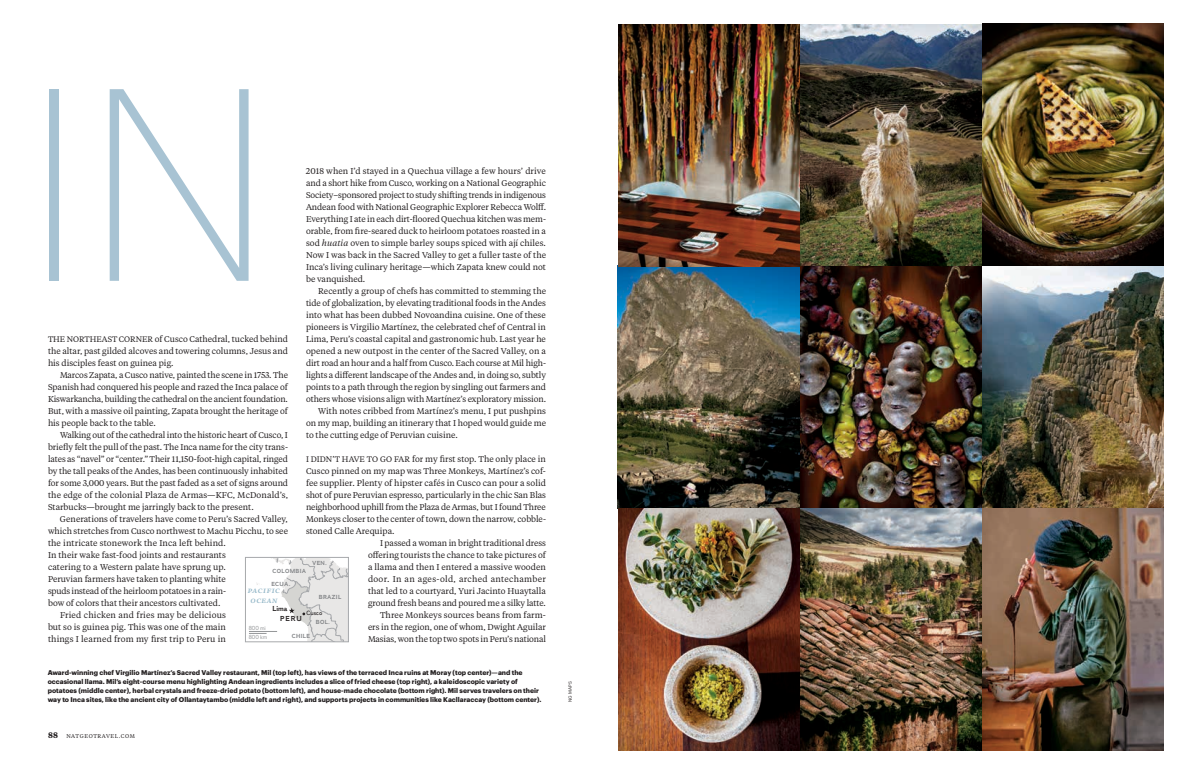
<style>
.page{position:relative;width:1188px;height:774px;background:#fff}
.page>*{position:absolute;margin:0;border:0;box-sizing:border-box;transform-origin:0 0}
.t1{font:200 268px "Graphik";color:#a8c3d3}
.t2{font:8.4px/12px "Grosvenor";color:#231f20;text-align:justify}
.t3{font:8.4px "Grosvenor";letter-spacing:-.02em;color:#231f20}
.t4{font:8.4px "Grosvenor";letter-spacing:.03em;color:#231f20}
.t5{font:800 8px "Nat Geo Neo Gothic";letter-spacing:.05em;color:#231f20}
.t6{font:700 6.8px/9px "Graphik";color:#231f20}
.t7{font:800 6.5px "Nat Geo Neo Gothic";letter-spacing:.05em;color:#808285}
.t8{font:800 6.5px/10px "Nat Geo Caption";letter-spacing:.1em;color:#95b8c9;text-align:center}
.t9{font:6.5px "Nat Geo Neo Gothic";color:#231f20}
.t10{font:5.6px/9.2px "Geograph";color:#949698}
.t11{font:5.5px "Grosvenor";letter-spacing:.1em;color:#231f20}
.t12{font:4.5px "Graphik";letter-spacing:.03em;color:#231f20}
.s1{font-style:italic}
.s2{font-size:8px}
.s3{font-size:5.1px}
.s4{font-weight:700;font-size:8px}
</style>
<div class="page">
<img style="left:618px;top:24px;width:546px;height:726px">
<div style="left:245px;top:557px;width:104px;height:85px;border:1px solid #a7a9ac"></div>
<svg style="left:249px;top:557px;width:99px;height:85px"></svg>
<h1 class="t1" style="left:22px;top:-8px;width:253px">IN</h1>
<p class="t2" style="left:306px;top:165px;width:242px">2018 when I’d stayed in a Quechua village a few hours’ drive and a short hike from Cusco, working on a National Geographic Society–sponsored project to study shifting trends in indigenous Andean food with National Geographic Explorer Rebecca Wolff.<br>Everything I ate in each dirt-floored Quechua kitchen was mem&shy;orable, from fire-seared duck to heirloom potatoes roasted in a sod <span class="s1">huatia</span> oven to simple barley soups spiced with ají chiles.<br>Now I was back in the Sacred Valley to get a fuller taste of the Inca’s living culinary heritage—which Zapata knew could not be vanquished.</p>
<p class="t2" style="left:318px;top:285px;width:230px">Recently a group of chefs has committed to stemming the</p>
<p class="t2" style="left:306px;top:297px;width:241px">tide of globalization, by elevating traditional foods in the Andes</p>
<p class="t2" style="left:306px;top:309px;width:241px">into what has been dubbed Novoandina cuisine. One of these</p>
<p class="t2" style="left:306px;top:321px;width:241px">pioneers is Virgilio Martínez, the celebrated chef of Central in</p>
<p class="t2" style="left:306px;top:333px;width:241px">Lima, Peru’s coastal capital and gastronomic hub. Last year he</p>
<p class="t2" style="left:306px;top:345px;width:242px">opened a new outpost in the center of the Sacred Valley, on a</p>
<p class="t2" style="left:306px;top:357px;width:242px">dirt road an hour and a half from Cusco. Each course at Mil high-</p>
<p class="t2" style="left:306px;top:369px;width:242px">lights a different landscape of the Andes and, in doing so, subtly</p>
<p class="t2" style="left:306px;top:381px;width:241px">points to a path through the region by singling out farmers and</p>
<p class="t2" style="left:306px;top:393px;width:242px">others whose visions align with Martínez’s exploratory mission.</p>
<p class="t2" style="left:318px;top:405px;width:229px">With notes cribbed from Martínez’s menu, I put pushpins</p>
<p class="t2" style="left:306px;top:417px;width:242px">on my map, building an itinerary that I hoped would guide me</p>
<p class="t2" style="left:306px;top:429px;width:153px">to the cutting edge of Peruvian cuisine.</p>
<p class="t2" style="left:306px;top:453px;width:242px"><span class="s2">I DIDN’T HAVE TO GO FAR</span> for my first stop. The only place in</p>
<p class="t2" style="left:306px;top:465px;width:242px">Cusco pinned on my map was Three Monkeys, Martínez’s cof-</p>
<p class="t2" style="left:306px;top:477px;width:242px">fee supplier. Plenty of hipster cafés in Cusco can pour a solid</p>
<p class="t2" style="left:306px;top:489px;width:242px">shot of pure Peruvian espresso, particularly in the chic San Blas</p>
<p class="t2" style="left:306px;top:501px;width:241px">neighborhood uphill from the Plaza de Armas, but I found Three</p>
<p class="t2" style="left:306px;top:513px;width:242px">Monkeys closer to the center of town, down the narrow, cobble-</p>
<p class="t2" style="left:306px;top:525px;width:90px">stoned Calle Arequipa.</p>
<p class="t2" style="left:380px;top:537px;width:168px">I passed a woman in bright traditional dress</p>
<p class="t2" style="left:368px;top:549px;width:180px">offering tourists the chance to take pictures of</p>
<p class="t2" style="left:368px;top:561px;width:180px">a llama and then I entered a massive wooden</p>
<p class="t4" style="left:368px;top:573px;width:180px">door. In an ages-old, arched antechamber</p>
<p class="t2" style="left:368px;top:585px;width:179px">that led to a courtyard, Yuri Jacinto Huaytalla</p>
<p class="t2" style="left:368px;top:597px;width:179px">ground fresh beans and poured me a silky latte.</p>
<p class="t2" style="left:380px;top:609px;width:168px">Three Monkeys sources beans from farm-</p>
<p class="t2" style="left:368px;top:621px;width:180px">ers in the region, one of whom, Dwight Aguilar</p>
<p class="t2" style="left:368px;top:633px;width:179px">Masias, won the top two spots in Peru’s national</p>
<p class="t6" style="left:48px;top:667px;width:495px">Award-winning chef Virgilio Martínez’s Sacred Valley restaurant, Mil (top left), has views of the terraced Inca ruins at Moray (top center)—and the occasional llama. Mil’s eight-course menu highlighting Andean ingredients includes a slice of fried cheese (top right), a kaleidoscopic variety of potatoes (middle center), herbal crystals and freeze-dried potato (bottom left), and house-made chocolate (bottom right). Mil serves travelers on their way to Inca sites, like the ancient city of Ollantaytambo (middle left and right), and supports projects in communities like Kacllaraccay (bottom center).</p>
<p class="t2" style="left:48px;top:333px;width:241px"><span class="s2">THE NORTHEAST CORNER</span> of Cusco Cathedral, tucked behind the altar, past gilded alcoves and towering columns, Jesus and his disciples feast on guinea pig.</p>
<p class="t2" style="left:48px;top:369px;width:242px;text-indent:12px">Marcos Zapata, a Cusco native, painted the scene in 1753. The Spanish had conquered his people and razed the Inca palace of Kiswarkancha, building the cathedral on the ancient foundation.<br>But, with a massive oil painting, Zapata brought the heritage of his people back to the table.</p>
<p class="t2" style="left:48px;top:429px;width:242px;text-indent:12px">Walking out of the cathedral into the historic heart of Cusco, I briefly felt the pull of the past. The Inca name for the city trans&shy;lates as “navel” or “center.” Their 11,150-foot-high capital, ringed by the tall peaks of the Andes, has been continuously inhabited for some 3,000 years. But the past faded as a set of signs around the edge of the colonial Plaza de Armas—KFC, McDonald’s, Starbucks—brought me jarringly back to the present.</p>
<p class="t2" style="left:60px;top:513px;width:230px">Generations of travelers have come to Peru’s Sacred Valley,</p>
<p class="t2" style="left:48px;top:525px;width:242px">which stretches from Cusco northwest to Machu Picchu, to see</p>
<p class="t2" style="left:48px;top:537px;width:179px">the intricate stonework the Inca left behind.</p>
<p class="t2" style="left:48px;top:549px;width:179px">In their wake fast-food joints and restaurants</p>
<p class="t2" style="left:48px;top:561px;width:180px">catering to a Western palate have sprung up.</p>
<p class="t2" style="left:48px;top:573px;width:180px">Peruvian farmers have taken to planting white</p>
<p class="t3" style="left:48px;top:585px;width:180px">spuds instead of the heirloom potatoes in a rain-</p>
<p class="t2" style="left:48px;top:597px;width:174px">bow of colors that their ancestors cultivated.</p>
<p class="t2" style="left:60px;top:609px;width:168px">Fried chicken and fries may be delicious</p>
<p class="t2" style="left:48px;top:621px;width:179px">but so is guinea pig. This was one of the main</p>
<p class="t2" style="left:48px;top:633px;width:179px">things I learned from my first trip to Peru in</p>
<p class="t7" style="left:312px;top:558px;width:17px">VEN.</p>
<p class="t7" style="left:272px;top:566px;width:35px">COLOMBIA</p>
<p class="t7" style="left:271px;top:579px;width:21px">ECUA.</p>
<p class="t8" style="left:248px;top:586px;width:33px">PACIFIC<br>OCEAN</p>
<p class="t7" style="left:319px;top:591px;width:24px">BRAZIL</p>
<p class="t5" style="left:272px;top:601px;width:17px">Lima</p>
<p class="t9" style="left:306px;top:607px;width:17px">Cusco</p>
<p class="t7" style="left:316px;top:617px;width:16px">BOL.</p>
<p class="t5" style="left:280px;top:611px;width:23px">PERU</p>
<p class="t10" style="left:249px;top:623px;width:20px">800 <span class="s3">mi<br></span>800 <span class="s3">km</span></p>
<p class="t7" style="left:292px;top:631px;width:20px">CHILE</p>
<p class="t11" style="left:48px;top:732px;width:88px"><span class="s4">88</span> NATGEOTRAVEL.COM</p>
<p class="t12" style="left:567px;top:702px;width:22px;rotate:-90deg">NG MAPS</p>
</div>
